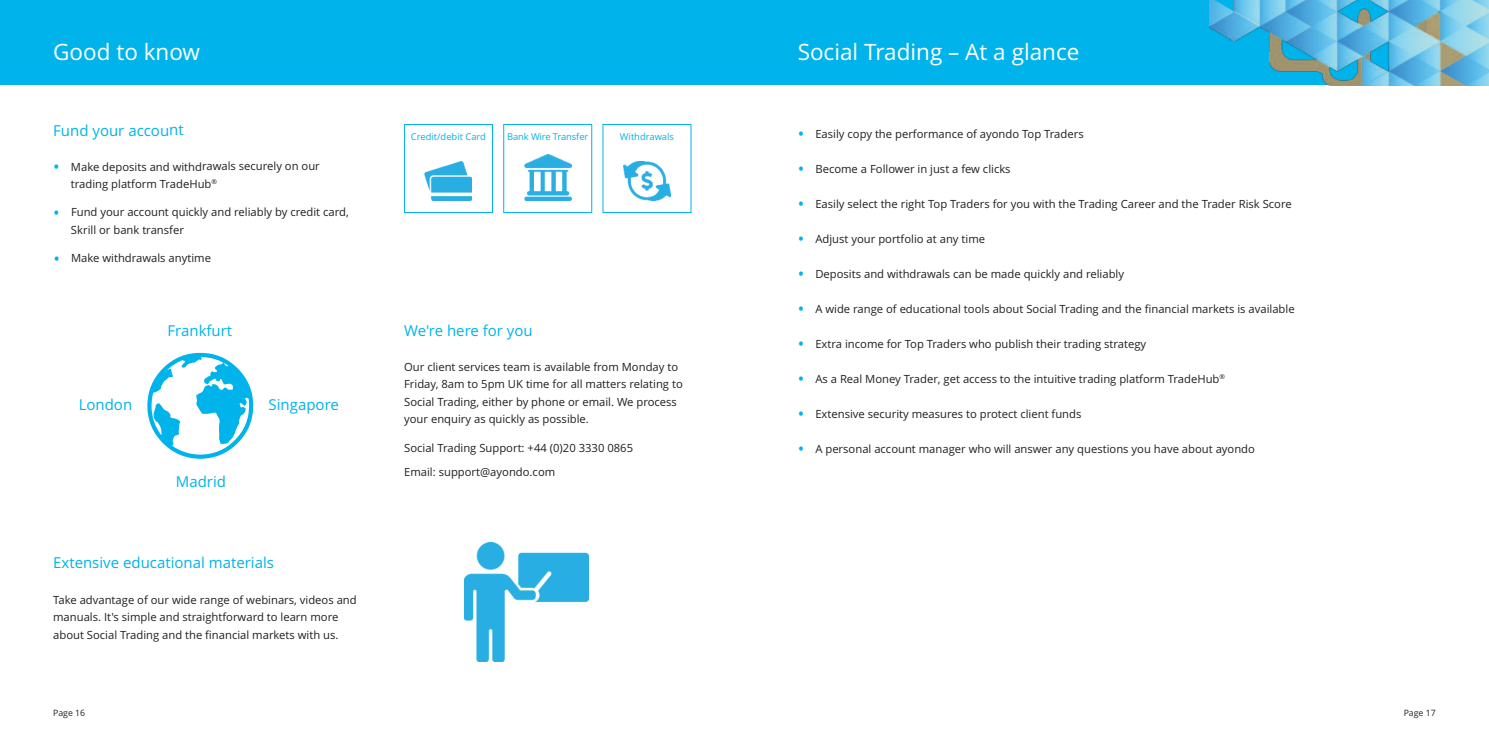
<style>
.page{position:relative;width:1489px;height:745px;background:#fff}
.page>*{position:absolute;margin:0;border:0;box-sizing:border-box;transform-origin:0 0}
.t1{font:22.5px "Open Sans";color:#fff}
.t2{font:15px "Open Sans";color:#00b3eb}
.t3{font:11.25px/17.5px "Open Sans";color:#231f20}
.t4{font:9.38px "Open Sans";color:#00b3eb}
.t5{font:8.75px "Open Sans";color:#231f20}
.s1{font-size:17.5px;color:#00b3eb}
</style>
<div class="page">
<div style="left:0;top:0;width:1488px;height:85px;background:#00b3eb"></div>
<div style="left:503px;top:124px;width:89px;height:89px;border:1px solid #00b3eb"></div>
<div style="left:602px;top:124px;width:89px;height:89px;border:1px solid #00b3eb"></div>
<div style="left:404px;top:124px;width:89px;height:89px;border:1px solid #00b3eb"></div>
<svg style="left:147px;top:352px;width:106px;height:106px"></svg>
<img style="left:464px;top:542px;width:124px;height:118px">
<svg style="left:471px;top:177px;width:1px;height:24px"></svg>
<img style="left:425px;top:161px;width:46px;height:40px">
<svg style="left:524px;top:200px;width:47px;height:1px"></svg>
<img style="left:524px;top:154px;width:47px;height:46px">
<img style="left:623px;top:161px;width:47px;height:39px">
<img style="left:1209px;top:0;width:279px;height:85px">
<h1 class="t1" style="left:53px;top:39px;width:148px">Good to know</h1>
<h2 class="t2" style="left:53px;top:121px;width:132px">Fund your account</h2>
<p class="t3" style="left:71px;top:158px;width:250px;text-indent:-18px"><span class="s1">•</span> Make deposits and withdrawals securely on our trading platform TradeHub<sup>®</sup></p>
<p class="t3" style="left:71px;top:203px;width:279px;text-indent:-18px"><span class="s1">•</span> Fund your account quickly and reliably by credit card,<br>Skrill or bank transfer</p>
<p class="t3" style="left:53px;top:249px;width:159px"><span class="s1">•</span> Make withdrawals anytime</p>
<h2 class="t2" style="left:79px;top:396px;width:55px">London</h2>
<h2 class="t2" style="left:167px;top:322px;width:66px">Frankfurt</h2>
<h2 class="t2" style="left:176px;top:473px;width:52px">Madrid</h2>
<h2 class="t2" style="left:268px;top:396px;width:72px">Singapore</h2>
<h2 class="t2" style="left:53px;top:554px;width:222px">Extensive educational materials</h2>
<p class="t3" style="left:53px;top:590px;width:305px">Take advantage of our wide range of webinars, videos and manuals. It's simple and straightforward to learn more about Social Trading and the financial markets with us.</p>
<p class="t5" style="left:53px;top:707px;width:34px">Page 16</p>
<p class="t4" style="left:411px;top:131px;width:77px">Credit/debit Card</p>
<p class="t4" style="left:507px;top:131px;width:83px">Bank Wire Transfer</p>
<p class="t4" style="left:620px;top:131px;width:56px">Withdrawals</p>
<h2 class="t2" style="left:404px;top:321px;width:130px">We're here for you</h2>
<p class="t3" style="left:404px;top:358px;width:280px">Our client services team is available from Monday to Friday, 8am to 5pm UK time for all matters relating to Social Trading, either by phone or email. We process your enquiry as quickly as possible.</p>
<p class="t3" style="left:404px;top:435px;width:230px;line-height:24.6px">Social Trading Support: +44 (0)20 3330 0865<br>Email: support@ayondo.com</p>
<h1 class="t1" style="left:797px;top:39px;width:283px">Social Trading – At a glance</h1>
<p class="t3" style="left:797px;top:125px;width:287px"><span class="s1">•</span> Easily copy the performance of ayondo Top Traders</p>
<p class="t3" style="left:797px;top:160px;width:214px"><span class="s1">•</span> Become a Follower in just a few clicks</p>
<p class="t3" style="left:797px;top:195px;width:495px"><span class="s1">•</span> Easily select the right Top Traders for you with the Trading Career and the Trader Risk Score</p>
<p class="t3" style="left:797px;top:230px;width:189px"><span class="s1">•</span> Adjust your portfolio at any time</p>
<p class="t3" style="left:797px;top:265px;width:328px"><span class="s1">•</span> Deposits and withdrawals can be made quickly and reliably</p>
<p class="t3" style="left:797px;top:300px;width:498px"><span class="s1">•</span> A wide range of educational tools about Social Trading and the financial markets is available</p>
<p class="t3" style="left:797px;top:335px;width:350px"><span class="s1">•</span> Extra income for Top Traders who publish their trading strategy</p>
<p class="t3" style="left:797px;top:370px;width:429px"><span class="s1">•</span> As a Real Money Trader, get access to the intuitive trading platform TradeHub<sup>®</sup></p>
<p class="t3" style="left:797px;top:405px;width:285px"><span class="s1">•</span> Extensive security measures to protect client funds</p>
<p class="t3" style="left:797px;top:440px;width:459px"><span class="s1">•</span> A personal account manager who will answer any questions you have about ayondo</p>
<p class="t5" style="left:1403px;top:707px;width:34px">Page 17</p>
</div>
